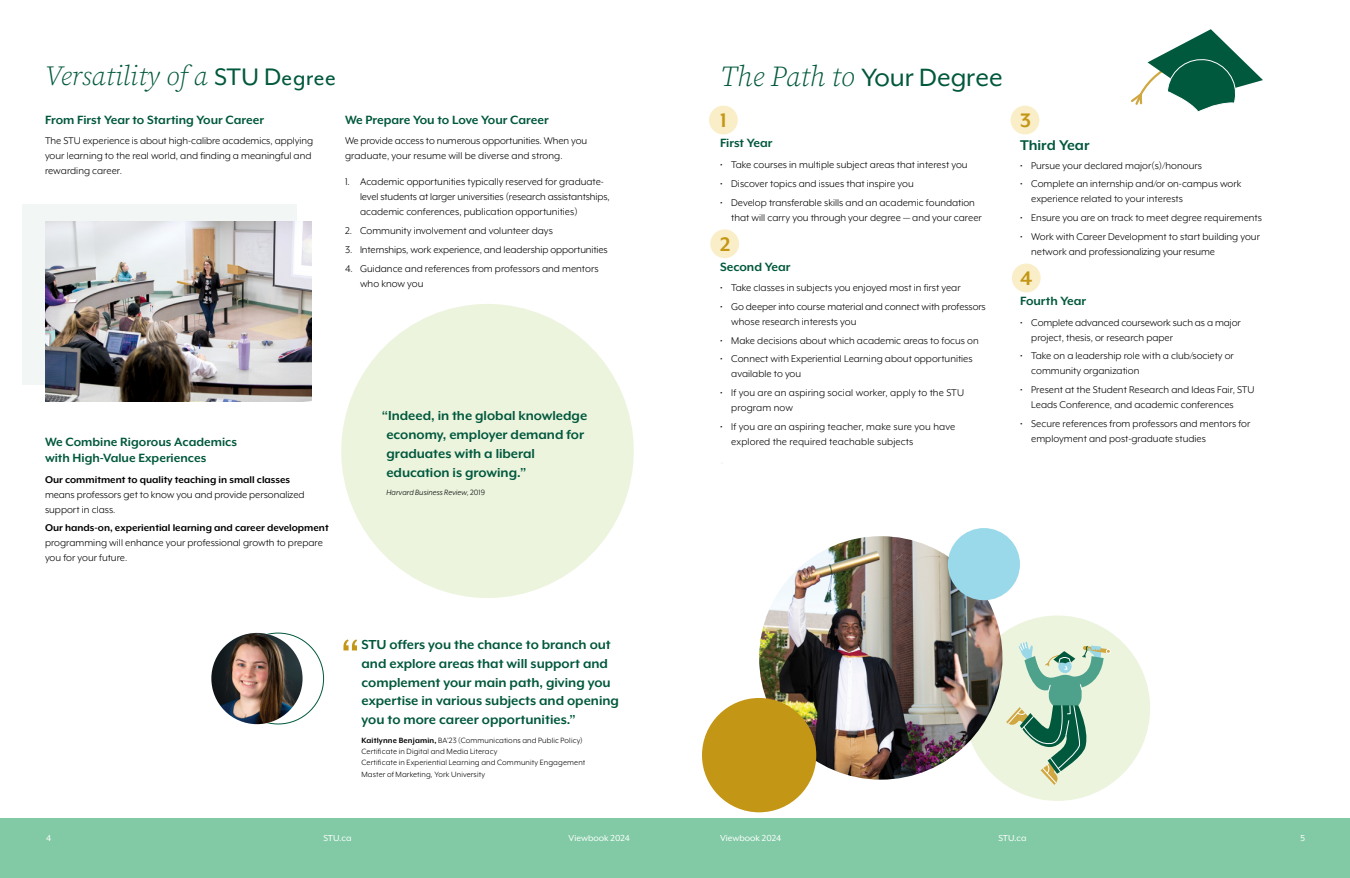
<style>
.page{position:relative;width:1350px;height:878px;background:#fff}
.page>*{position:absolute;margin:0;border:0;box-sizing:border-box;transform-origin:0 0}
.t1{font:28.75px "Mr Eaves XL Mod OT";color:#00583d}
.t2{font:italic 300 27.5px "Source Serif Pro";color:#00583d}
.Numbers{font:700 22.5px "Mr Eaves XL Mod OT";color:#c49615}
.Numbers-2{font:700 16.25px "Mr Eaves XL Mod OT";color:#00583d}
.Quotes{font:700 15px/18.8px "Mr Eaves XL Mod OT";color:#00583d}
.H3_copy{font:700 13.75px/16.2px "Mr Eaves XL Mod OT";color:#00583d}
.Body_Copy_copy{font:11.25px/15px "Mr Eaves XL Mod OT";color:#000}
.t3{font:10px "Mr Eaves XL Mod OT";color:#fff}
.t4{font:8.75px "Mr Eaves XL Mod OT";letter-spacing:.015em;color:#000}
.t5{font:italic 8.75px "Mr Eaves XL Mod OT";letter-spacing:.01em;color:#000}
.s1{font-family:"Mr Eaves Mod OT";font-weight:400;font-style:normal}
.s2{font-weight:700}
.s3{font-style:normal}
.s4{font-family:"Source Serif Pro";font-weight:300;font-style:italic}
</style>
<div class="page">
<div style="left:709px;top:106px;width:29px;height:28px;background:#f9eec7;border-radius:50%"></div>
<div style="left:710px;top:229px;width:29px;height:29px;background:#f9eec7;border-radius:50%"></div>
<div style="left:1012px;top:263px;width:29px;height:29px;background:#f9eec7;border-radius:50%"></div>
<div style="left:1011px;top:106px;width:28px;height:28px;background:#f9eec7;border-radius:50%"></div>
<div style="left:965px;top:615px;width:185px;height:185px;background:#ecf4de;border-radius:50%"></div>
<img style="left:759px;top:536px;width:243px;height:243px;border-radius:122px">
<div style="left:702px;top:698px;width:114px;height:114px;background:#c49615;border-radius:50%"></div>
<svg style="left:1006px;top:641px;width:105px;height:143px"></svg>
<div style="left:948px;top:528px;width:72px;height:72px;background:#9ad9e9;border-radius:50%"></div>
<svg style="left:1131px;top:29px;width:132px;height:83px"></svg>
<div style="left:22px;top:205px;width:275px;height:180px;background:#f2f7f5"></div>
<div style="left:341px;top:304px;width:293px;height:294px;background:#ecf4de;border-radius:50%"></div>
<img style="left:45px;top:221px;width:267px;height:181px">
<svg style="left:343px;top:639px;width:14px;height:11px"></svg>
<img style="left:211px;top:633px;width:92px;height:91px;border-radius:46px">
<div style="left:0;top:818px;width:1350px;height:60px;background:#81caa5"></div>
<p class="t2" style="left:45px;top:58px;width:293px">Versatility of a <span class="s1">STU Degree</span></p>
<p class="H3_copy" style="left:45px;top:111px;width:221px">From First Year to Starting Your Career</p>
<p class="Body_Copy_copy" style="left:45px;top:133px;width:270px">The STU experience is about high-calibre academics, applying your learning to the real world, and finding a meaningful and rewarding career.</p>
<p class="H3_copy" style="left:345px;top:111px;width:205px">We Prepare You to Love Your Career</p>
<p class="Body_Copy_copy" style="left:345px;top:133px;width:244px">We provide access to numerous opportunities. When you graduate, your resume will be diverse and strong.</p>
<p class="Body_Copy_copy" style="left:360px;top:174px;width:251px;text-indent:-15px">1. Academic opportunities typically reserved for graduate&shy;level students at larger universities (research assistantships, academic conferences, publication opportunities)</p>
<p class="Body_Copy_copy" style="left:345px;top:223px;width:209px">2. Community involvement and volunteer days</p>
<p class="Body_Copy_copy" style="left:345px;top:242px;width:264px">3. Internships, work experience, and leadership opportunities</p>
<p class="Body_Copy_copy" style="left:360px;top:261px;width:240px;text-indent:-15px">4. Guidance and references from professors and mentors who know you</p>
<p class="H3_copy" style="left:45px;top:433px;width:194px">We Combine Rigorous Academics with High-Value Experiences</p>
<p class="Body_Copy_copy" style="left:45px;top:471px;width:261px"><span class="s2">Our commitment to quality teaching in small classes </span>means professors get to know you and provide personalized support in class.</p>
<p class="Body_Copy_copy" style="left:45px;top:520px;width:285px"><span class="s2">Our hands-on, experiential learning and career development </span>programming will enhance your professional growth to prepare you for your future.</p>
<p class="Quotes" style="left:386px;top:406px;width:202px;text-indent:-5px">“Indeed, in the global knowledge economy, employer demand for graduates with a liberal education is growing.”</p>
<p class="t5" style="left:386px;top:488px;width:100px">Harvard Business Review, <span class="s3">2019</span></p>
<p class="Quotes" style="left:362px;top:635px;width:259px">STU offers you the chance to branch out and explore areas that will support and complement your main path, giving you expertise in various subjects and opening you to more career opportunities.”</p>
<p class="t4" style="left:362px;top:735px;width:223px"><span class="s2">Kaitlynne Benjamin,</span> BA’23 (Communications and Public Policy)</p>
<p class="t4" style="left:362px;top:746px;width:137px">Certificate in Digital and Media Literacy</p>
<p class="t4" style="left:362px;top:758px;width:225px">Certificate in Experiential Learning and Community Engagement</p>
<p class="t4" style="left:362px;top:769px;width:125px">Master of Marketing, York University</p>
<p class="t1" style="left:720px;top:62px;width:284px"><span class="s4">The Path to</span> Your Degree</p>
<p class="Numbers" style="left:720px;top:108px;width:8px">1</p>
<p class="H3_copy" style="left:720px;top:135px;width:54px">First Year</p>
<p class="Body_Copy_copy" style="left:720px;top:157px;width:249px">• Take courses in multiple subject areas that interest you</p>
<p class="Body_Copy_copy" style="left:720px;top:176px;width:195px">• Discover topics and issues that inspire you</p>
<p class="Body_Copy_copy" style="left:731px;top:194px;width:252px;text-indent:-11px">• Develop transferable skills and an academic foundation that will carry you through your degree — and your career</p>
<p class="Numbers" style="left:720px;top:231px;width:12px">2</p>
<p class="H3_copy" style="left:720px;top:258px;width:72px">Second Year</p>
<p class="Body_Copy_copy" style="left:720px;top:280px;width:242px">• Take classes in subjects you enjoyed most in first year</p>
<p class="Body_Copy_copy" style="left:731px;top:299px;width:256px;text-indent:-11px">• Go deeper into course material and connect with professors whose research interests you</p>
<p class="Body_Copy_copy" style="left:720px;top:333px;width:260px">• Make decisions about which academic areas to focus on</p>
<p class="Body_Copy_copy" style="left:731px;top:351px;width:243px;text-indent:-11px">• Connect with Experiential Learning about opportunities available to you</p>
<p class="Body_Copy_copy" style="left:731px;top:385px;width:234px;text-indent:-11px">• If you are an aspiring social worker, apply to the STU program now</p>
<p class="Body_Copy_copy" style="left:731px;top:419px;width:226px;text-indent:-11px">• If you are an aspiring teacher, make sure you have explored the required teachable subjects</p>
<p class="Numbers" style="left:1020px;top:108px;width:12px">3</p>
<p class="Numbers-2" style="left:1020px;top:136px;width:71px">Third Year</p>
<p class="Body_Copy_copy" style="left:1020px;top:158px;width:183px">• Pursue your declared major(s)/honours</p>
<p class="Body_Copy_copy" style="left:1031px;top:176px;width:212px;text-indent:-11px">• Complete an internship and/or on-campus work experience related to your interests</p>
<p class="Body_Copy_copy" style="left:1020px;top:210px;width:244px">• Ensure you are on track to meet degree requirements</p>
<p class="Body_Copy_copy" style="left:1031px;top:229px;width:230px;text-indent:-11px">• Work with Career Development to start building your network and professionalizing your resume</p>
<p class="Numbers" style="left:1020px;top:265px;width:14px">4</p>
<p class="H3_copy" style="left:1020px;top:292px;width:68px">Fourth Year</p>
<p class="Body_Copy_copy" style="left:1031px;top:314px;width:211px;text-indent:-11px">• Complete advanced coursework such as a major project, thesis, or research paper</p>
<p class="Body_Copy_copy" style="left:1031px;top:348px;width:204px;text-indent:-11px">• Take on a leadership role with a club/society or community organization</p>
<p class="Body_Copy_copy" style="left:1031px;top:382px;width:225px;text-indent:-11px">• Present at the Student Research and Ideas Fair, STU<br>Leads Conference, and academic conferences</p>
<p class="Body_Copy_copy" style="left:1031px;top:416px;width:221px;text-indent:-11px">• Secure references from professors and mentors for employment and post-graduate studies</p>
<p class="t3" style="left:46px;top:832px;width:7px">4</p>
<p class="t3" style="left:323px;top:832px;width:30px">STU.ca</p>
<p class="t3" style="left:569px;top:832px;width:63px">Viewbook 2024</p>
<p class="t3" style="left:720px;top:832px;width:63px">Viewbook 2024</p>
<p class="t3" style="left:998px;top:832px;width:30px">STU.ca</p>
<p class="t3" style="left:1300px;top:832px;width:6px">5</p>
</div>
